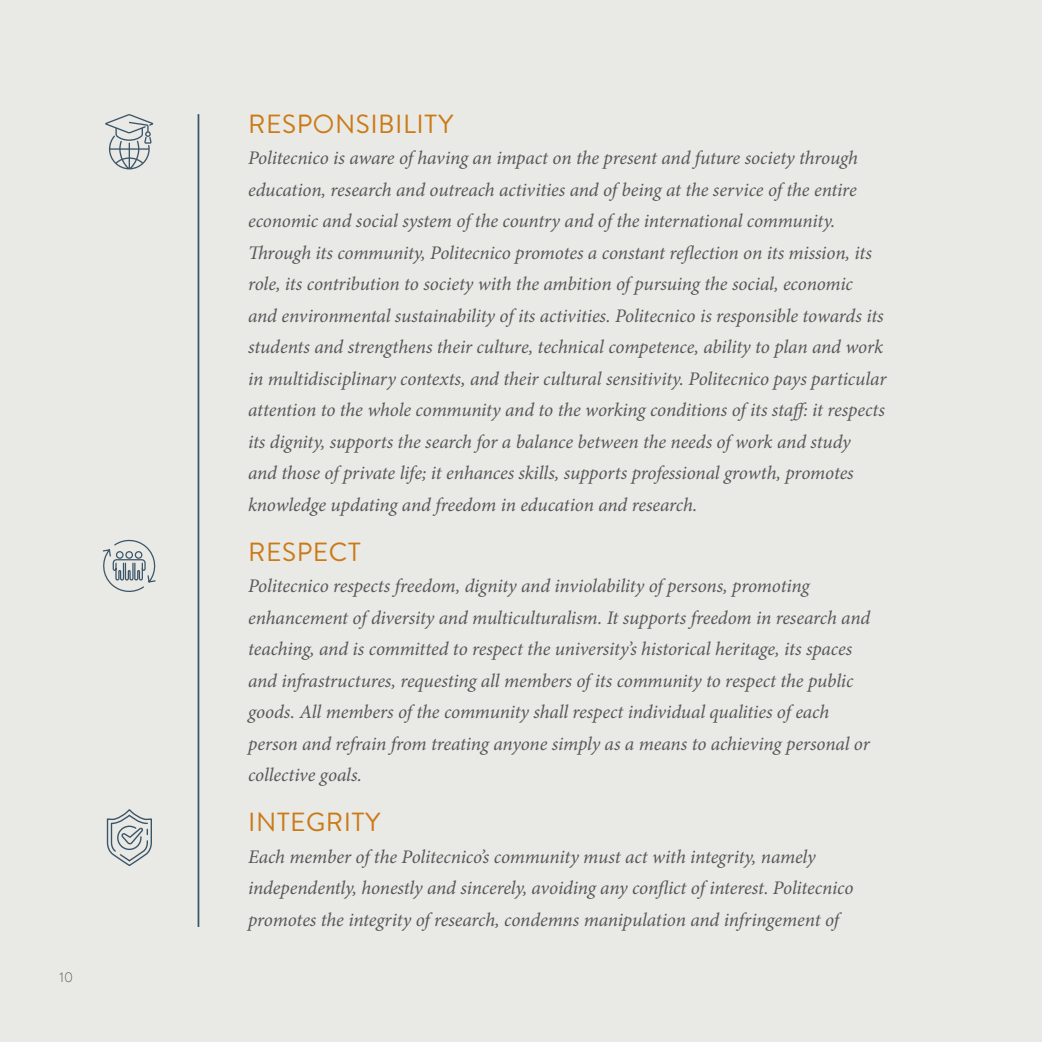
<style>
.page{position:relative;width:1042px;height:1042px;background:#e9e9e5}
.page>*{position:absolute;margin:0;border:0;box-sizing:border-box;transform-origin:0 0}
.t1{font:26.25px "Brandon Grotesque";letter-spacing:.02em;color:#cb7a16}
.t2{font:italic 19.25px/31.5px "Minion Pro";letter-spacing:-.01em;color:#57585a}
.t3{font:300 14px "Brandon Grotesque";color:#57585a}
</style>
<div class="page">
<svg style="left:105px;top:114px;width:48px;height:55px"></svg>
<svg style="left:102px;top:539px;width:54px;height:53px"></svg>
<svg style="left:106px;top:809px;width:46px;height:57px"></svg>
<hr style="left:198px;top:114px;width:1px;height:813px;background:#3b5568">
<p class="t3" style="left:60px;top:968px;width:15px">10</p>
<h1 class="t1" style="left:248px;top:105px;width:206px">RESPONSIBILITY</h1>
<p class="t2" style="left:248px;top:142px;width:640px">Politecnico is aware of having an impact on the present and future society through education, research and outreach activities and of being at the service of the entire economic and social system of the country and of the international community.<br>Through its community, Politecnico promotes a constant reflection on its mission, its role, its contribution to society with the ambition of pursuing the social, economic and environmental sustainability of its activities. Politecnico is responsible towards its students and strengthens their culture, technical competence, ability to plan and work in multidisciplinary contexts, and their cultural sensitivity. Politecnico pays particular attention to the whole community and to the working conditions of its staff: it respects its dignity, supports the search for a balance between the needs of work and study<br>and those of private life; it enhances skills, supports professional growth, promotes knowledge updating and freedom in education and research.</p>
<h1 class="t1" style="left:248px;top:533px;width:114px">RESPECT</h1>
<p class="t2" style="left:248px;top:570px;width:624px">Politecnico respects freedom, dignity and inviolability of persons, promoting enhancement of diversity and multiculturalism. It supports freedom in research and teaching, and is committed to respect the university’s historical heritage, its spaces and infrastructures, requesting all members of its community to respect the public goods. All members of the community shall respect individual qualities of each person and refrain from treating anyone simply as a means to achieving personal or collective goals.</p>
<h1 class="t1" style="left:248px;top:804px;width:134px">INTEGRITY</h1>
<p class="t2" style="left:248px;top:841px;width:607px">Each member of the Politecnico’s community must act with integrity, namely independently, honestly and sincerely, avoiding any conflict of interest. Politecnico promotes the integrity of research, condemns manipulation and infringement of</p>
</div>
